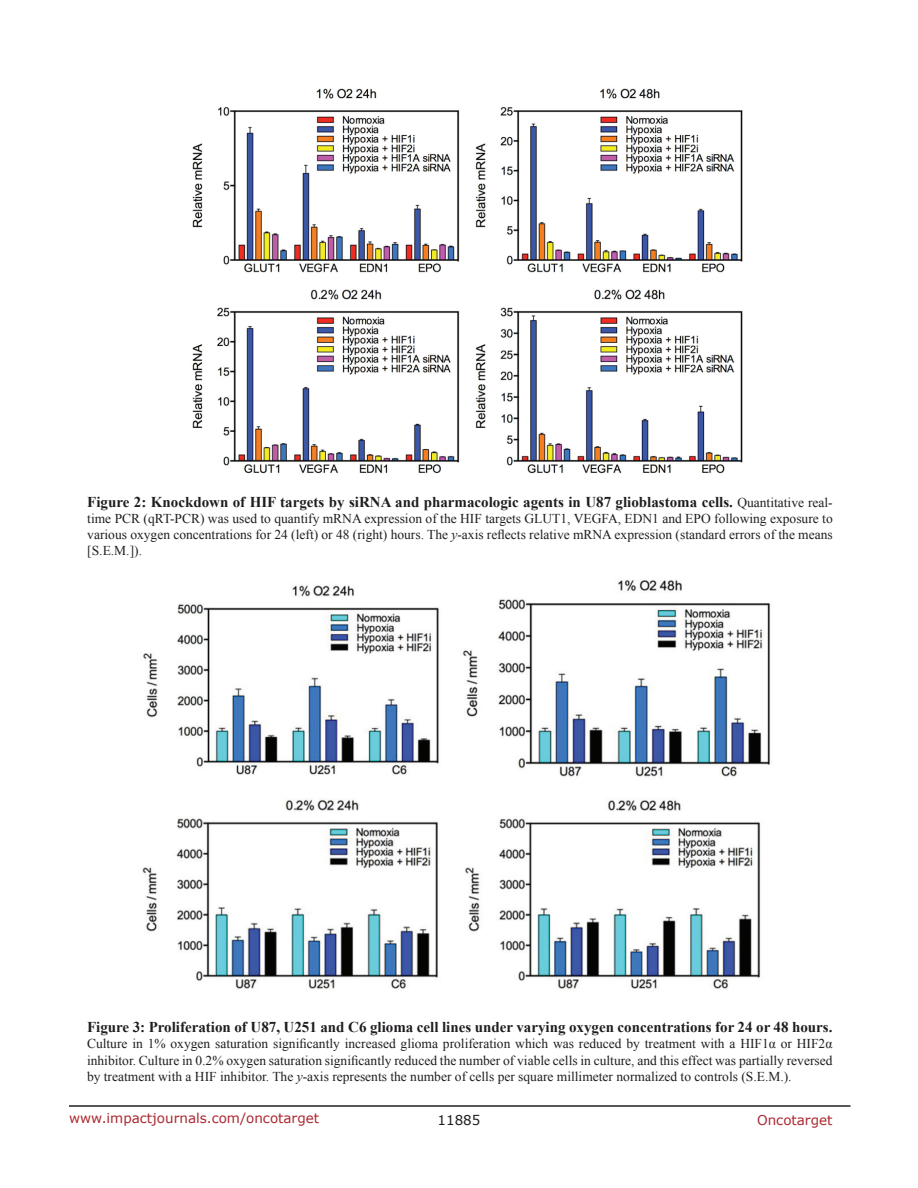
<style>
.page{position:relative;width:918px;height:1188px;background:#fff}
.page>*{position:absolute;margin:0;border:0;box-sizing:border-box;transform-origin:0 0}
.t1{font:700 15px "Times New Roman";color:#201d20}
.t2{font:13.5px/16.2px "Times New Roman";color:#201d20;text-align:justify}
.t3{font:13.5px "Verdana";color:#ac2830}
.t4{font:13.5px "Verdana";color:#201d20}
.s1{font-weight:400;font-size:13.5px}
.s2{font-style:italic}
</style>
<div class="page">
<hr style="left:69px;top:1105px;width:781px;height:2px;background:#231f20">
<img style="left:142px;top:580px;width:629px;height:410px">
<img style="left:192px;top:88px;width:551px;height:386px">
<p class="t1" style="left:87px;top:491px;width:747px">Figure 2: Knockdown of HIF targets by siRNA and pharmacologic agents in U87 glioblastoma cells. <span class="s1">Quantitative real-</span></p>
<p class="t2" style="left:87px;top:510px;width:747px">time PCR (qRT-PCR) was used to quantify mRNA expression of the HIF targets GLUT1, VEGFA, EDN1 and EPO following exposure to various oxygen concentrations for 24 (left) or 48 (right) hours. The <span class="s2">y-</span>axis reflects relative mRNA expression (standard errors of the means [S.E.M.]).</p>
<p class="t1" style="left:87px;top:1017px;width:747px">Figure 3: Proliferation of U87, U251 and C6 glioma cell lines under varying oxygen concentrations for 24 or 48 hours.</p>
<p class="t2" style="left:87px;top:1036px;width:747px">Culture in 1% oxygen saturation significantly increased glioma proliferation which was reduced by treatment with a HIF1α or HIF2α inhibitor. Culture in 0.2% oxygen saturation significantly reduced the number of viable cells in culture, and this effect was partially reversed by treatment with a HIF inhibitor. The <span class="s2">y</span>-axis represents the number of cells per square millimeter normalized to controls (S.E.M.).</p>
<p class="t3" style="left:69px;top:1109px;width:252px">www.impactjournals.com/oncotarget</p>
<p class="t4" style="left:438px;top:1111px;width:44px">11885</p>
<p class="t3" style="left:757px;top:1111px;width:77px">Oncotarget</p>
</div>
